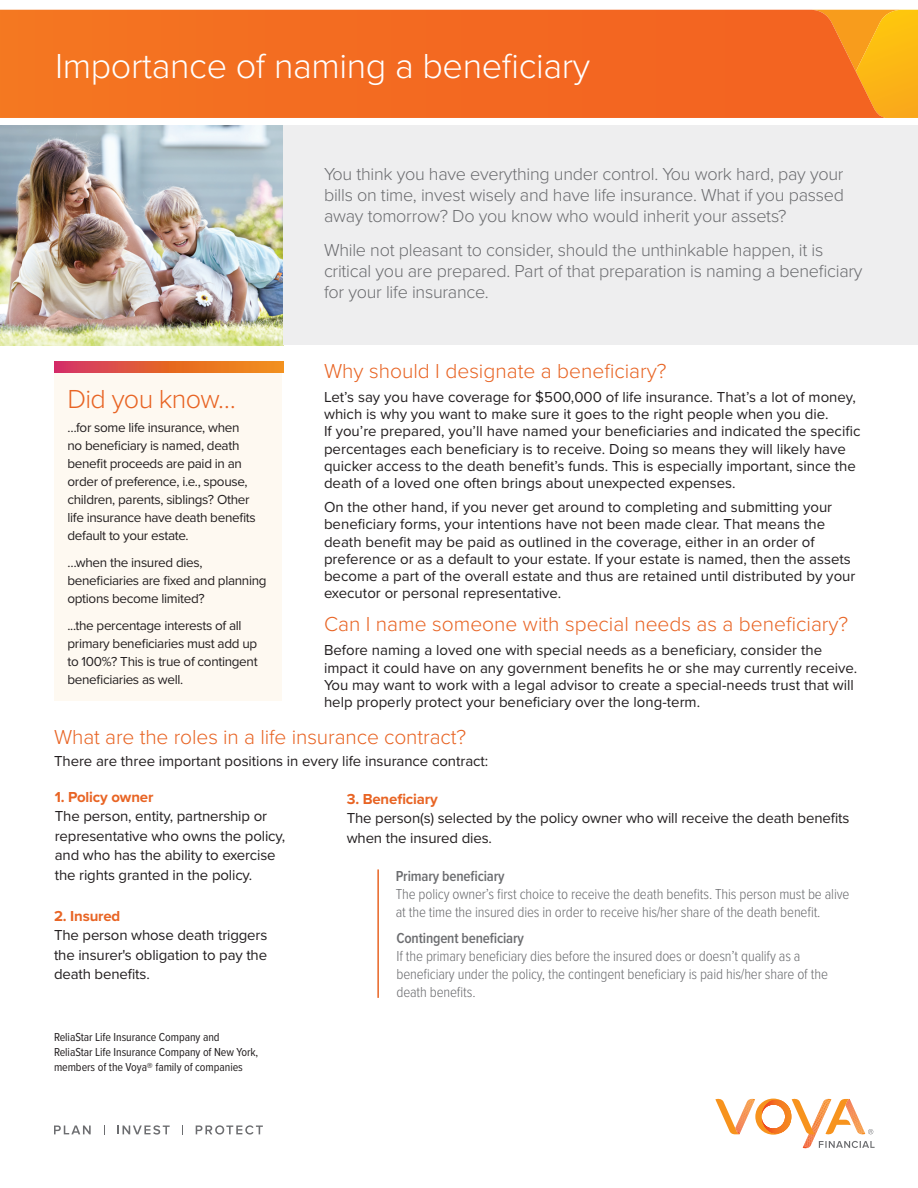
<style>
.page{position:relative;width:918px;height:1188px;background:#fff}
.page>*{position:absolute;margin:0;border:0;box-sizing:border-box;transform-origin:0 0}
.t1{font:300 36px "Proxima Nova";letter-spacing:-.01em;color:#fff}
.t2{font:300 27px "Proxima Nova";letter-spacing:-.025em;color:#e86424}
.t3{font:300 21px "Proxima Nova";color:#e86424}
.t4{font:300 18px/21px "Proxima Nova";letter-spacing:-.015em;color:#6c6d70;text-align:justify}
.t5{font:15px/17.2px "Proxima Nova";color:#231f20}
.t6{font:300 15px/18px "Proxima Nova Cond";letter-spacing:-.01em;color:#6c6d70}
.t7{font:600 15px "Proxima Nova Cond";letter-spacing:-.01em;color:#6c6d70}
.t8{font:700 15px "Proxima Nova";letter-spacing:-.01em;color:#e86424}
.t9{font:13.5px/18px "Proxima Nova";letter-spacing:-.025em;color:#231f20}
.t10{font:12px/15px "Proxima Nova Cond";letter-spacing:-.005em;color:#231f20}
</style>
<div class="page">
<svg style="left:54px;top:1126px;width:37px;height:8px"></svg>
<svg style="left:117px;top:1125px;width:53px;height:10px"></svg>
<svg style="left:196px;top:1125px;width:67px;height:10px"></svg>
<svg style="left:715px;top:1098px;width:160px;height:51px"></svg>
<img style="left:0;top:125px;width:284px;height:220px">
<svg style="left:886px;top:10px;width:32px;height:108px;background:#fbb614"></svg>
<svg style="left:0;top:10px;width:886px;height:108px;background:#f36d21"></svg>
<div style="left:54px;top:373px;width:228px;height:328px;background:#fef9f1"></div>
<svg style="left:54px;top:361px;width:230px;height:12px;background:#e46434"></svg>
<div style="left:284px;top:125px;width:634px;height:220px;background:#eeeeef"></div>
<hr style="left:377px;top:869px;width:2px;height:129px;background:#e86424">
<h1 class="t1" style="left:55px;top:39px;width:537px">Importance of naming a beneficiary</h1>
<h2 class="t2" style="left:68px;top:379px;width:170px">Did you know…</h2>
<p class="t9" style="left:68px;top:418px;width:190px">…for some life insurance, when no beneficiary is named, death benefit proceeds are paid in an order of preference, i.e., spouse, children, parents, siblings? Other life insurance have death benefits default to your estate.</p>
<p class="t9" style="left:68px;top:553px;width:201px">…when the insured dies, beneficiaries are fixed and planning options become limited?</p>
<p class="t9" style="left:68px;top:616px;width:192px">...the percentage interests of all primary beneficiaries must add up to 100%? This is true of contingent beneficiaries as well.</p>
<p class="t4" style="left:324px;top:162px;width:522px">You think you have everything under control. You work hard, pay your bills on time, invest wisely and have life insurance. What if you passed away tomorrow? Do you know who would inherit your assets?</p>
<p class="t4" style="left:324px;top:239px;width:540px;text-align:left">While not pleasant to consider, should the unthinkable happen, it is critical you are prepared. Part of that preparation is naming a beneficiary for your life insurance.</p>
<h3 class="t3" style="left:324px;top:355px;width:344px">Why should I designate a beneficiary?</h3>
<p class="t5" style="left:324px;top:388px;width:538px">Let’s say you have coverage for $500,000 of life insurance. That’s a lot of money, which is why you want to make sure it goes to the right people when you die.<br>If you’re prepared, you’ll have named your beneficiaries and indicated the specific percentages each beneficiary is to receive. Doing so means they will likely have quicker access to the death benefit’s funds. This is especially important, since the death of a loved one often brings about unexpected expenses.</p>
<p class="t5" style="left:324px;top:498px;width:533px">On the other hand, if you never get around to completing and submitting your beneficiary forms, your intentions have not been made clear. That means the death benefit may be paid as outlined in the coverage, either in an order of preference or as a default to your estate. If your estate is named, then the assets become a part of the overall estate and thus are retained until distributed by your executor or personal representative.</p>
<h3 class="t3" style="left:324px;top:609px;width:526px">Can I name someone with special needs as a beneficiary?</h3>
<p class="t5" style="left:324px;top:641px;width:535px">Before naming a loved one with special needs as a beneficiary, consider the impact it could have on any government benefits he or she may currently receive.<br>You may want to work with a legal advisor to create a special-needs trust that will help properly protect your beneficiary over the long-term.</p>
<h3 class="t3" style="left:54px;top:721px;width:414px">What are the roles in a life insurance contract?</h3>
<p class="t5" style="left:54px;top:751px;width:436px">There are three important positions in every life insurance contract:</p>
<p class="t8" style="left:55px;top:786px;width:100px">1. Policy owner</p>
<p class="t5" style="left:55px;top:806px;width:232px;line-height:19.5px">The person, entity, partnership or representative who owns the policy, and who has the ability to exercise the rights granted in the policy.</p>
<p class="t8" style="left:54px;top:905px;width:68px">2. Insured</p>
<p class="t5" style="left:54px;top:925px;width:215px;line-height:19.5px;text-align:justify">The person whose death triggers the insurer's obligation to pay the death benefits.</p>
<p class="t10" style="left:54px;top:1030px;width:206px">ReliaStar Life Insurance Company and<br>ReliaStar Life Insurance Company of New York, members of the Voya® family of companies</p>
<p class="t8" style="left:347px;top:787px;width:93px">3. Beneficiary</p>
<p class="t5" style="left:347px;top:808px;width:504px;line-height:19.5px">The person(s) selected by the policy owner who will receive the death benefits when the insured dies.</p>
<p class="t7" style="left:396px;top:867px;width:110px">Primary beneficiary</p>
<p class="t6" style="left:396px;top:885px;width:455px">The policy owner’s first choice to receive the death benefits. This person must be alive at the time the insured dies in order to receive his/her share of the death benefit.</p>
<p class="t7" style="left:396px;top:929px;width:129px">Contingent beneficiary</p>
<p class="t6" style="left:396px;top:947px;width:433px">If the primary beneficiary dies before the insured does or doesn’t qualify as a beneficiary under the policy, the contingent beneficiary is paid his/her share of the death benefits.</p>
</div>
